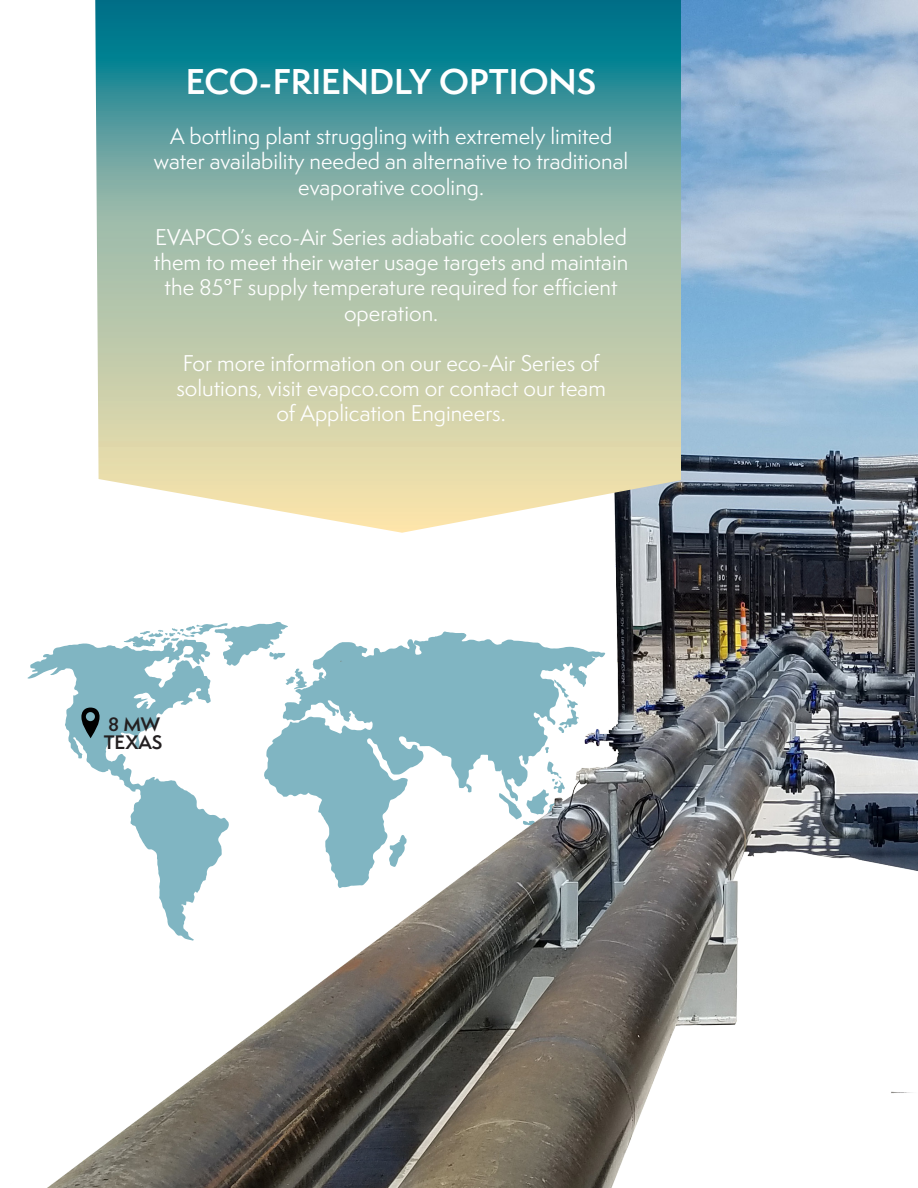
<style>
.page{position:relative;width:918px;height:1188px;background:#fff}
.page>*{position:absolute;margin:0;border:0;box-sizing:border-box;transform-origin:0 0}
.t1{font:600 33px "Semplicita Pro";color:#fff}
.t2{font:21px/25.2px "Semplicita Pro";color:#fff;text-align:center}
.t3{font:600 18px "Semplicita Pro";color:#231f20}
</style>
<div class="page">
<img style="left:27px;top:0;width:891px;height:1188px">
<svg style="left:95px;top:0;width:586px;height:533px;background:#92b7a7"></svg>
<svg style="left:81px;top:708px;width:19px;height:30px"></svg>
<p class="t1" style="left:186px;top:57px;width:412px">ECO-FRIENDLY OPTIONS</p>
<p class="t2" style="left:154px;top:123px;width:476px">A bottling plant struggling with extremely limited water availability needed an alternative to traditional evaporative cooling.</p>
<p class="t2" style="left:154px;top:224px;width:476px">EVAPCO’s eco-Air Series adiabatic coolers enabled them to meet their water usage targets and maintain the 85°F supply temperature required for efficient operation.</p>
<p class="t2" style="left:176px;top:350px;width:431px">For more information on our eco-Air Series of solutions, visit evapco.com or contact our team of Application Engineers.</p>
<p class="t3" style="left:108px;top:711px;width:54px">8 MW</p>
<p class="t3" style="left:104px;top:729px;width:60px">TEXAS</p>
</div>
